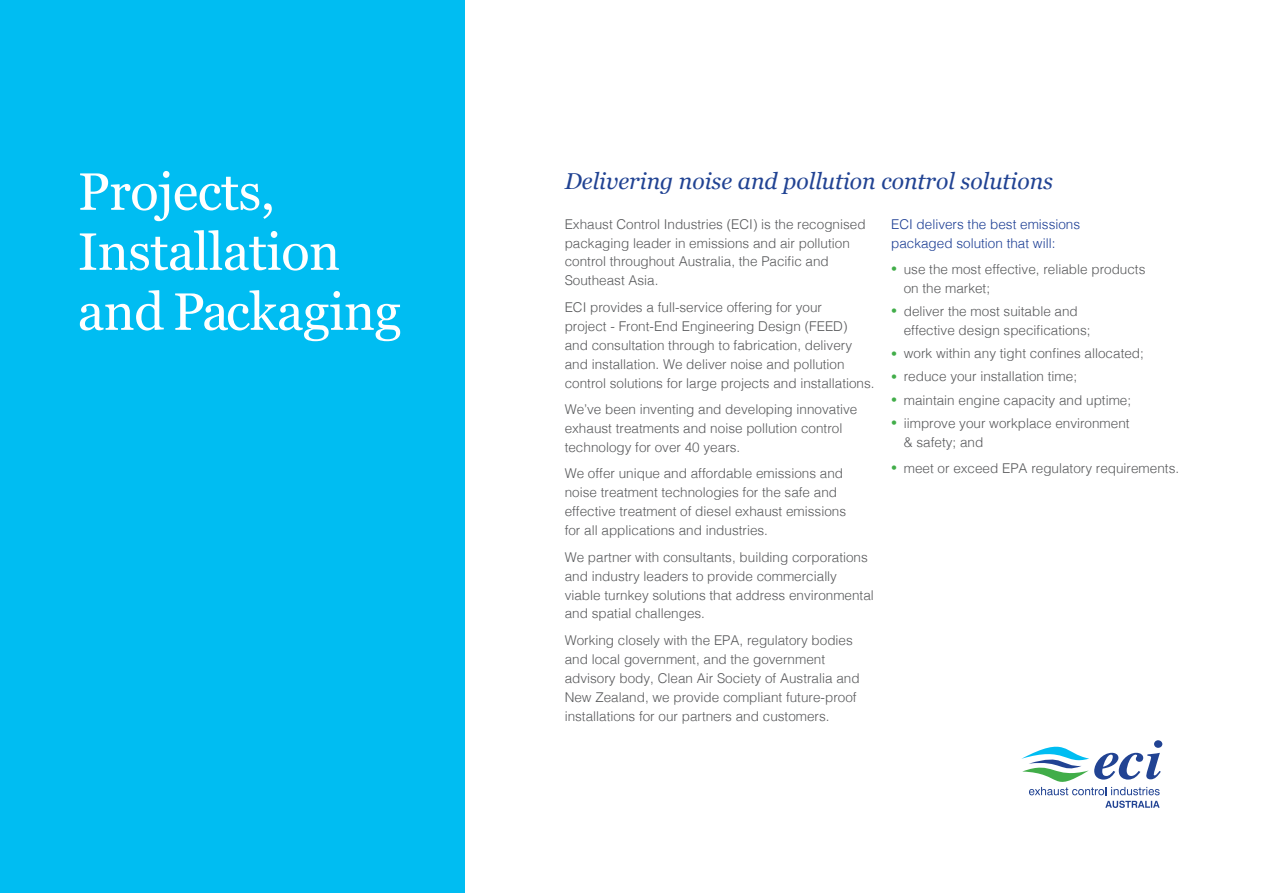
<style>
.page{position:relative;width:1263px;height:893px;background:#fff}
.page>*{position:absolute;margin:0;border:0;box-sizing:border-box;transform-origin:0 0}
.t1{font:52.5px/60px "Georgia";letter-spacing:-.01em;color:#fff}
.t2{font:italic 22.95px "Georgia";color:#214393}
.t3{font:300 13.5px/18.9px "Helvetica";color:#58595b}
.t4{font:300 13.5px/18.9px "Helvetica";color:#1c3e94}
.s1{font-size:12px;color:#41ad49}
</style>
<div class="page">
<div style="left:0;top:0;width:464px;height:893px;background:#00bdf2"></div>
<svg style="left:1021px;top:740px;width:140px;height:55px"></svg>
<svg style="left:1105px;top:801px;width:54px;height:7px"></svg>
<h1 class="t1" style="left:78px;top:160px;width:325px">Projects,<br>Installation and Packaging</h1>
<h2 class="t2" style="left:565px;top:164px;width:490px">Delivering noise and pollution control solutions</h2>
<p class="t3" style="left:565px;top:213px;width:302px">Exhaust Control Industries (ECI) is the recognised packaging leader in emissions and air pollution control throughout Australia, the Pacific and Southeast Asia.</p>
<p class="t3" style="left:565px;top:297px;width:311px">ECI provides a full-service offering for your<br>project - Front-End Engineering Design (FEED)<br>and consultation through to fabrication, delivery and installation. We deliver noise and pollution control solutions for large projects and installations.</p>
<p class="t3" style="left:565px;top:399px;width:294px">We’ve been inventing and developing innovative exhaust treatments and noise pollution control technology for over 40 years.</p>
<p class="t3" style="left:565px;top:463px;width:283px">We offer unique and affordable emissions and noise treatment technologies for the safe and effective treatment of diesel exhaust emissions for all applications and industries.</p>
<p class="t3" style="left:565px;top:546px;width:311px">We partner with consultants, building corporations and industry leaders to provide commercially viable turnkey solutions that address environmental and spatial challenges.</p>
<p class="t3" style="left:565px;top:630px;width:296px">Working closely with the EPA, regulatory bodies and local government, and the government advisory body, Clean Air Society of Australia and New Zealand, we provide compliant future-proof installations for our partners and customers.</p>
<p class="t4" style="left:891px;top:213px;width:191px">ECI delivers the best emissions packaged solution that will:</p>
<p class="t3" style="left:904px;top:259px;width:243px;text-indent:-13px"><span class="s1">•</span> use the most effective, reliable products on the market;</p>
<p class="t3" style="left:904px;top:301px;width:188px;text-indent:-13px"><span class="s1">•</span> deliver the most suitable and effective design specifications;</p>
<p class="t3" style="left:891px;top:343px;width:254px"><span class="s1">•</span> work within any tight confines allocated;</p>
<p class="t3" style="left:891px;top:366px;width:187px"><span class="s1">•</span> reduce your installation time;</p>
<p class="t3" style="left:891px;top:389px;width:242px"><span class="s1">•</span> maintain engine capacity and uptime;</p>
<p class="t3" style="left:904px;top:412px;width:227px;text-indent:-13px"><span class="s1">•</span> iimprove your workplace environment &amp; safety; and</p>
<p class="t3" style="left:891px;top:458px;width:290px"><span class="s1">•</span> meet or exceed EPA regulatory requirements.</p>
</div>
